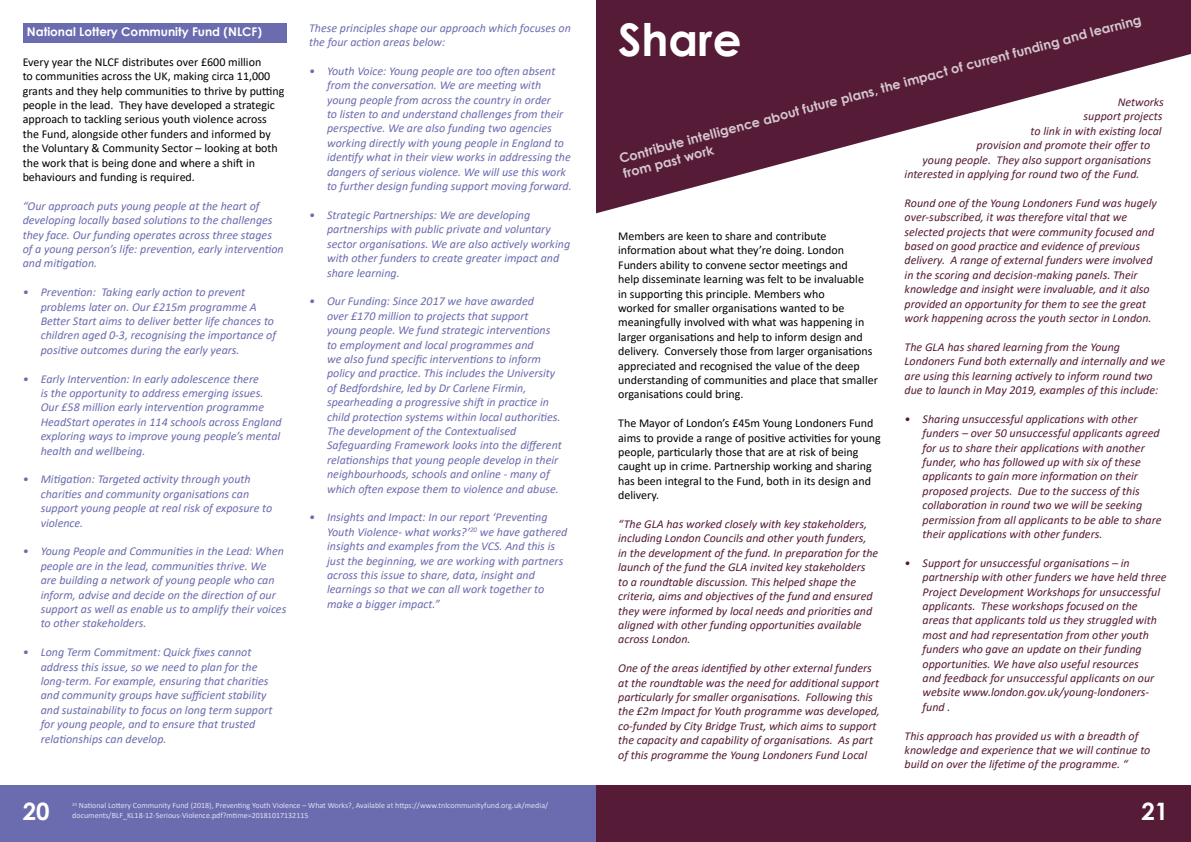
<style>
.page{position:relative;width:1191px;height:842px;background:#fff}
.page>*{position:absolute;margin:0;border:0;box-sizing:border-box;transform-origin:0 0}
.t1{font:700 45px "Century Gothic";color:#fff}
.t2{font:700 24px "Century Gothic";color:#fff}
.t3{font:700 13px/15.6px "Century Gothic";color:#d5c6ce}
.t4{font:italic 12px/14.4px "Calibri";color:#6b6baf}
.t5{font:italic 12px/14.4px "Calibri";color:#561b37}
.t6{font:12px/14.4px "Calibri";color:#000}
.t7{font:700 12px "Century Gothic";color:#fff}
.t8{font:8px/9.6px "Calibri";color:#e1e0f1}
</style>
<div class="page">
<div style="left:595px;top:785px;width:596px;height:57px;background:#561b37"></div>
<svg style="left:596px;top:0;width:595px;height:214px;fill:#561b37"></svg>
<div style="left:0;top:785px;width:595px;height:57px;background:#6b6baf"></div>
<div style="left:23px;top:23px;width:263px;height:20px;background:#6b6baf"></div>
<p class="t7" style="left:27px;top:22px;width:236px">National Lottery Community Fund (NLCF)</p>
<p class="t6" style="left:23px;top:54px;width:263px">Every year the NLCF distributes over £600 million<br>to communities across the UK, making circa 11,000 grants and they help communities to thrive by putting people in the lead. They have developed a strategic approach to tackling serious youth violence across the Fund, alongside other funders and informed by the Voluntary &amp; Community Sector – looking at both the work that is being done and where a shift in behaviours and funding is required.</p>
<p class="t4" style="left:23px;top:198px;width:262px">“Our approach puts young people at the heart of developing locally based solutions to the challenges they face. Our funding operates across three stages of a young person’s life: prevention, early intervention and mitigation.</p>
<p class="t4" style="left:41px;top:284px;width:237px;text-indent:-18px">• Prevention: Taking early action to prevent problems later on. Our £215m programme A Better Start aims to deliver better life chances to children aged 0-3, recognising the importance of positive outcomes during the early years.</p>
<p class="t4" style="left:41px;top:371px;width:242px;text-indent:-18px">• Early Intervention: In early adolescence there<br>is the opportunity to address emerging issues.<br>Our £58 million early intervention programme HeadStart operates in 114 schools across England exploring ways to improve young people’s mental health and wellbeing.</p>
<p class="t4" style="left:41px;top:472px;width:233px;text-indent:-18px">• Mitigation: Targeted activity through youth charities and community organisations can support young people at real risk of exposure to violence.</p>
<p class="t4" style="left:41px;top:544px;width:247px;text-indent:-18px">• Young People and Communities in the Lead: When people are in the lead, communities thrive. We<br>are building a network of young people who can inform, advise and decide on the direction of our support as well as enable us to amplify their voices to other stakeholders.</p>
<p class="t4" style="left:41px;top:644px;width:233px;text-indent:-18px">• Long Term Commitment: Quick fixes cannot address this issue, so we need to plan for the long-term. For example, ensuring that charities and community groups have sufficient stability and sustainability to focus on long term support for young people, and to ensure that trusted relationships can develop.</p>
<p class="t4" style="left:309px;top:20px;width:263px">These principles shape our approach which focuses on the four action areas below:</p>
<p class="t4" style="left:327px;top:63px;width:246px;text-indent:-18px">• Youth Voice: Young people are too often absent from the conversation. We are meeting with young people from across the country in order<br>to listen to and understand challenges from their perspective. We are also funding two agencies working directly with young people in England to identify what in their view works in addressing the dangers of serious violence. We will use this work to further design funding support moving forward.</p>
<p class="t4" style="left:327px;top:207px;width:245px;text-indent:-18px">• Strategic Partnerships: We are developing partnerships with public private and voluntary sector organisations. We are also actively working with other funders to create greater impact and share learning.</p>
<p class="t4" style="left:327px;top:294px;width:236px;text-indent:-18px">• Our Funding: Since 2017 we have awarded<br>over £170 million to projects that support<br>young people. We fund strategic interventions to employment and local programmes and<br>we also fund specific interventions to inform policy and practice. This includes the University of Bedfordshire, led by Dr Carlene Firmin, spearheading a progressive shift in practice in child protection systems within local authorities.<br>The development of the Contextualised Safeguarding Framework looks into the different relationships that young people develop in their neighbourhoods, schools and online - many of which often expose them to violence and abuse.</p>
<p class="t4" style="left:327px;top:510px;width:242px;text-indent:-18px">• Insights and Impact: In our report ‘Preventing Youth Violence- what works?’<sup>20</sup> we have gathered insights and examples from the VCS. And this is just the beginning, we are working with partners across this issue to share, data, insight and learnings so that we can all work together to make a bigger impact.”</p>
<p class="t3" style="left:617px;top:151px;width:541px;rotate:-15deg">Contribute intelligence about future plans, the impact of current funding and learning from past work</p>
<h1 class="t1" style="left:618px;top:6px;width:125px">Share</h1>
<p class="t5" style="left:1117px;top:94px;width:48px">Networks</p>
<p class="t5" style="left:1083px;top:109px;width:80px">support projects</p>
<p class="t5" style="left:1030px;top:123px;width:132px">to link in with existing local</p>
<p class="t5" style="left:976px;top:137px;width:175px">provision and promote their offer to</p>
<p class="t5" style="left:922px;top:152px;width:230px">young people. They also support organisations</p>
<p class="t5" style="left:904px;top:166px;width:236px">interested in applying for round two of the Fund.</p>
<p class="t5" style="left:904px;top:195px;width:254px">Round one of the Young Londoners Fund was hugely over-subscribed, it was therefore vital that we selected projects that were community focused and based on good practice and evidence of previous delivery. A range of external funders were involved in the scoring and decision-making panels. Their knowledge and insight were invaluable, and it also provided an opportunity for them to see the great work happening across the youth sector in London.</p>
<p class="t5" style="left:904px;top:339px;width:262px">The GLA has shared learning from the Young Londoners Fund both externally and internally and we are using this learning actively to inform round two due to launch in May 2019, examples of this include:</p>
<p class="t5" style="left:922px;top:411px;width:240px;text-indent:-18px">• Sharing unsuccessful applications with other funders – over 50 unsuccessful applicants agreed for us to share their applications with another funder, who has followed up with six of these applicants to gain more information on their proposed projects. Due to the success of this collaboration in round two we will be seeking permission from all applicants to be able to share their applications with other funders.</p>
<p class="t5" style="left:922px;top:555px;width:245px;text-indent:-18px">• Support for unsuccessful organisations – in partnership with other funders we have held three Project Development Workshops for unsuccessful applicants. These workshops focused on the areas that applicants told us they struggled with most and had representation from other youth funders who gave an update on their funding opportunities. We have also useful resources<br>and feedback for unsuccessful applicants on our website www.london.gov.uk/young-londoners&shy;fund .</p>
<p class="t5" style="left:904px;top:728px;width:247px">This approach has provided us with a breadth of knowledge and experience that we will continue to build on over the lifetime of the programme. “</p>
<p class="t6" style="left:618px;top:229px;width:261px">Members are keen to share and contribute information about what they’re doing. London Funders ability to convene sector meetings and<br>help disseminate learning was felt to be invaluable<br>in supporting this principle. Members who<br>worked for smaller organisations wanted to be meaningfully involved with what was happening in larger organisations and help to inform design and delivery. Conversely those from larger organisations appreciated and recognised the value of the deep understanding of communities and place that smaller organisations could bring.</p>
<p class="t6" style="left:618px;top:416px;width:264px">The Mayor of London’s £45m Young Londoners Fund aims to provide a range of positive activities for young people, particularly those that are at risk of being caught up in crime. Partnership working and sharing has been integral to the Fund, both in its design and delivery.</p>
<p class="t5" style="left:618px;top:516px;width:262px">“The GLA has worked closely with key stakeholders, including London Councils and other youth funders, in the development of the fund. In preparation for the launch of the fund the GLA invited key stakeholders to a roundtable discussion. This helped shape the criteria, aims and objectives of the fund and ensured they were informed by local needs and priorities and aligned with other funding opportunities available across London.</p>
<p class="t5" style="left:618px;top:660px;width:263px">One of the areas identified by other external funders at the roundtable was the need for additional support particularly for smaller organisations. Following this the £2m Impact for Youth programme was developed, co-funded by City Bridge Trust, which aims to support the capacity and capability of organisations. As part of this programme the Young Londoners Fund Local</p>
<p class="t8" style="left:72px;top:801px;width:477px"><sup>20</sup> National Lottery Community Fund (2018), Preventing Youth Violence – What Works?, Available at https://www.tnlcommunityfund.org.uk/media/ documents/BLF_KL18-12-Serious-Violence.pdf?mtime=20181017132115</p>
<h2 class="t2" style="left:23px;top:793px;width:28px">20</h2>
<h2 class="t2" style="left:1141px;top:793px;width:28px">21</h2>
</div>
